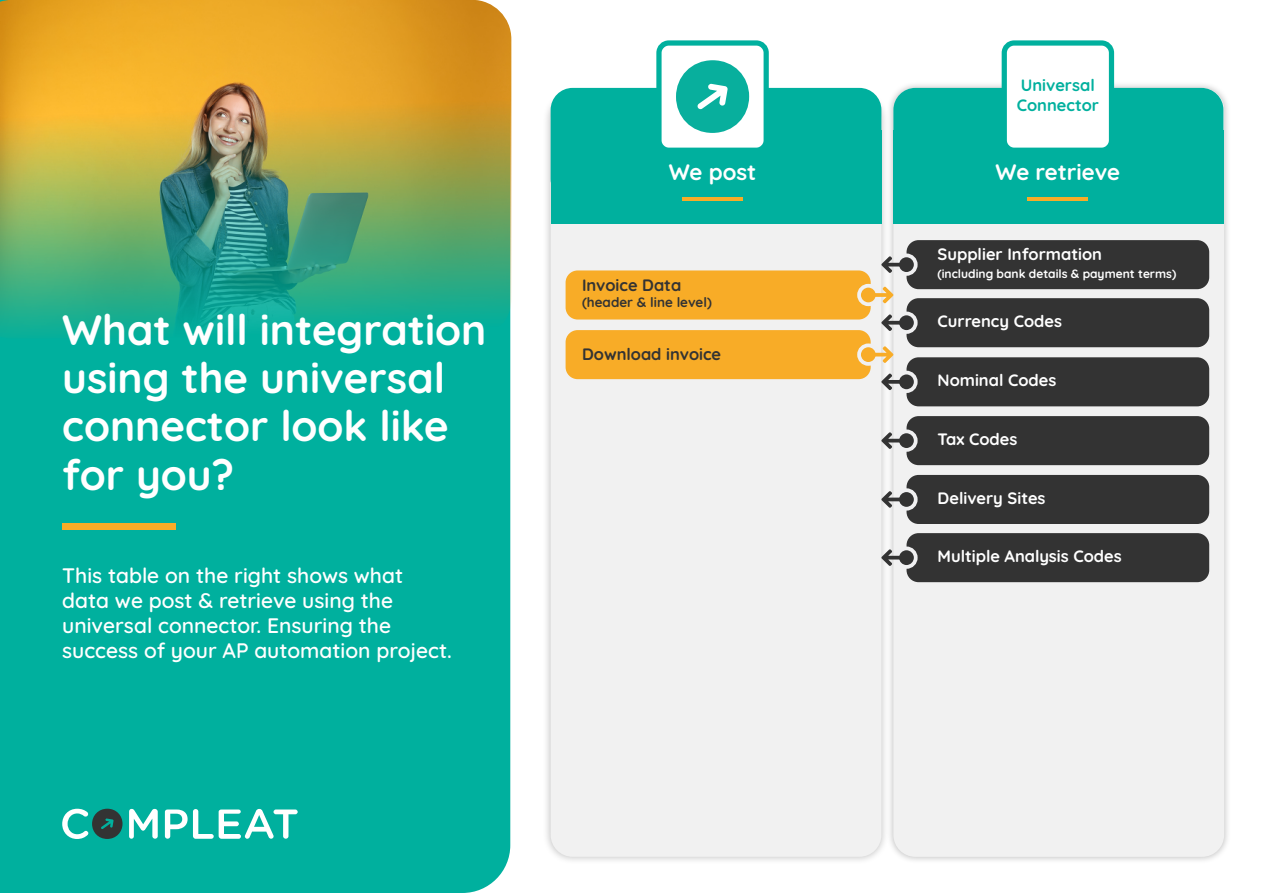
<style>
.page{position:relative;width:1263px;height:893px;background:#fff}
.page>*{position:absolute;margin:0;border:0;box-sizing:border-box;transform-origin:0 0}
.t1{font:700 42.3px/48.3px "Quicksand";color:#fff}
.t2{font:700 22.35px "Quicksand";color:#fff}
.t3{font:600 21px/25.2px "Quicksand";color:#fff}
.t4{font:700 16.5px "Quicksand";color:#fff}
.t5{font:700 16.5px "Quicksand";color:#333}
.t6{font:700 16.5px/19.8px "Quicksand";color:#00b09e}
.t7{font:700 13.5px "Quicksand";color:#333}
.t8{font:700 12px "Quicksand";color:#fff}
</style>
<div class="page">
<div style="left:886px;top:81px;width:345px;height:783px;background:#000;opacity:.26"></div>
<div style="left:893px;top:88px;width:331px;height:769px;background:#f1f1f1;border-radius:22px"></div>
<div style="left:0;top:339px;width:510px;height:554px;background:#00b09e"></div>
<img style="left:0;top:0;width:511px;height:339px">
<div style="left:62px;top:523px;width:114px;height:6px;background:#f8ac27"></div>
<svg style="left:129px;top:809px;width:29px;height:30px"></svg>
<svg style="left:165px;top:809px;width:133px;height:30px"></svg>
<svg style="left:62px;top:809px;width:61px;height:30px"></svg>
<div style="left:542px;top:89px;width:348px;height:776px;background:#000;opacity:.26"></div>
<div style="left:551px;top:98px;width:330px;height:759px;background:#f1f1f1;border-radius:22px"></div>
<div style="left:893px;top:88px;width:330px;height:113px;background:#00b09e;border-radius:22px"></div>
<div style="left:893px;top:184px;width:330px;height:39px;background:#00b09e"></div>
<div style="left:566px;top:270px;width:305px;height:50px;background:#f8ac27;border-radius:12px"></div>
<div style="left:566px;top:330px;width:305px;height:49px;background:#f8ac27;border-radius:12px"></div>
<div style="left:906px;top:240px;width:303px;height:49px;background:#333;border-radius:12px"></div>
<div style="left:906px;top:298px;width:303px;height:49px;background:#333;border-radius:12px"></div>
<div style="left:906px;top:416px;width:303px;height:49px;background:#333;border-radius:12px"></div>
<div style="left:906px;top:475px;width:303px;height:49px;background:#333;border-radius:12px"></div>
<div style="left:906px;top:533px;width:303px;height:49px;background:#333;border-radius:12px"></div>
<hr style="left:1028px;top:198px;width:60px;height:3px;background:#f8ac27">
<div style="left:906px;top:357px;width:303px;height:49px;background:#333;border-radius:12px"></div>
<div style="left:857px;top:284px;width:22px;height:22px;border:4px solid #f0f0f1;border-radius:50%"></div>
<svg style="left:871px;top:287px;width:22px;height:16px"></svg>
<div style="left:857px;top:343px;width:22px;height:23px;border:4px solid #f0f0f1;border-radius:50%"></div>
<svg style="left:871px;top:346px;width:22px;height:17px"></svg>
<div style="left:897px;top:255px;width:19px;height:19px;background:#333;border-radius:50%"></div>
<div style="left:895px;top:253px;width:22px;height:23px;border:4px solid #f0f0f1;border-radius:50%"></div>
<svg style="left:881px;top:256px;width:23px;height:17px"></svg>
<div style="left:897px;top:313px;width:19px;height:19px;background:#333;border-radius:50%"></div>
<div style="left:895px;top:312px;width:22px;height:22px;border:4px solid #f0f0f1;border-radius:50%"></div>
<svg style="left:881px;top:314px;width:23px;height:17px"></svg>
<div style="left:897px;top:431px;width:19px;height:19px;background:#333;border-radius:50%"></div>
<div style="left:895px;top:429px;width:22px;height:23px;border:4px solid #f0f0f1;border-radius:50%"></div>
<svg style="left:881px;top:432px;width:23px;height:17px"></svg>
<div style="left:897px;top:490px;width:19px;height:19px;background:#333;border-radius:50%"></div>
<div style="left:895px;top:488px;width:22px;height:23px;border:4px solid #f0f0f1;border-radius:50%"></div>
<svg style="left:881px;top:491px;width:23px;height:17px"></svg>
<div style="left:897px;top:548px;width:19px;height:19px;background:#333;border-radius:50%"></div>
<div style="left:895px;top:546px;width:22px;height:23px;border:4px solid #f0f0f1;border-radius:50%"></div>
<svg style="left:881px;top:549px;width:23px;height:17px"></svg>
<div style="left:897px;top:373px;width:19px;height:18px;background:#333;border-radius:50%"></div>
<div style="left:895px;top:371px;width:22px;height:22px;border:4px solid #f0f0f1;border-radius:50%"></div>
<svg style="left:881px;top:373px;width:23px;height:17px"></svg>
<svg style="left:551px;top:60px;width:330px;height:163px"></svg>
<div style="left:656px;top:40px;width:113px;height:113px;border:5px solid #00b09e;border-radius:10px"></div>
<div style="left:1004px;top:43px;width:107px;height:107px;background:#fff;border-radius:10px"></div>
<div style="left:1002px;top:40px;width:112px;height:113px;border:5px solid #00b09e;border-radius:10px"></div>
<h1 class="t1" style="left:62px;top:301px;width:426px">What will integration using the universal connector look like for you?</h1>
<p class="t3" style="left:62px;top:560px;width:391px">This table on the right shows what data we post &amp; retrieve using the universal connector. Ensuring the success of your AP automation project.</p>
<p class="t6" style="left:1017px;top:73px;width:84px">Universal<br>Connector</p>
<p class="t2" style="left:669px;top:155px;width:89px">We post</p>
<p class="t2" style="left:995px;top:155px;width:126px">We retrieve</p>
<p class="t5" style="left:582px;top:273px;width:101px">Invoice Data</p>
<p class="t7" style="left:582px;top:292px;width:131px">(header &amp; line level)</p>
<p class="t5" style="left:582px;top:341px;width:141px">Download invoice</p>
<p class="t4" style="left:937px;top:241px;width:166px">Supplier Information</p>
<p class="t8" style="left:937px;top:264px;width:240px">(including bank details &amp; payment terms)</p>
<p class="t4" style="left:937px;top:308px;width:126px">Currency Codes</p>
<p class="t4" style="left:937px;top:367px;width:120px">Nominal Codes</p>
<p class="t4" style="left:937px;top:426px;width:81px">Tax Codes</p>
<p class="t4" style="left:937px;top:485px;width:110px">Delivery Sites</p>
<p class="t4" style="left:937px;top:543px;width:186px">Multiple Analysis Codes</p>
</div>
